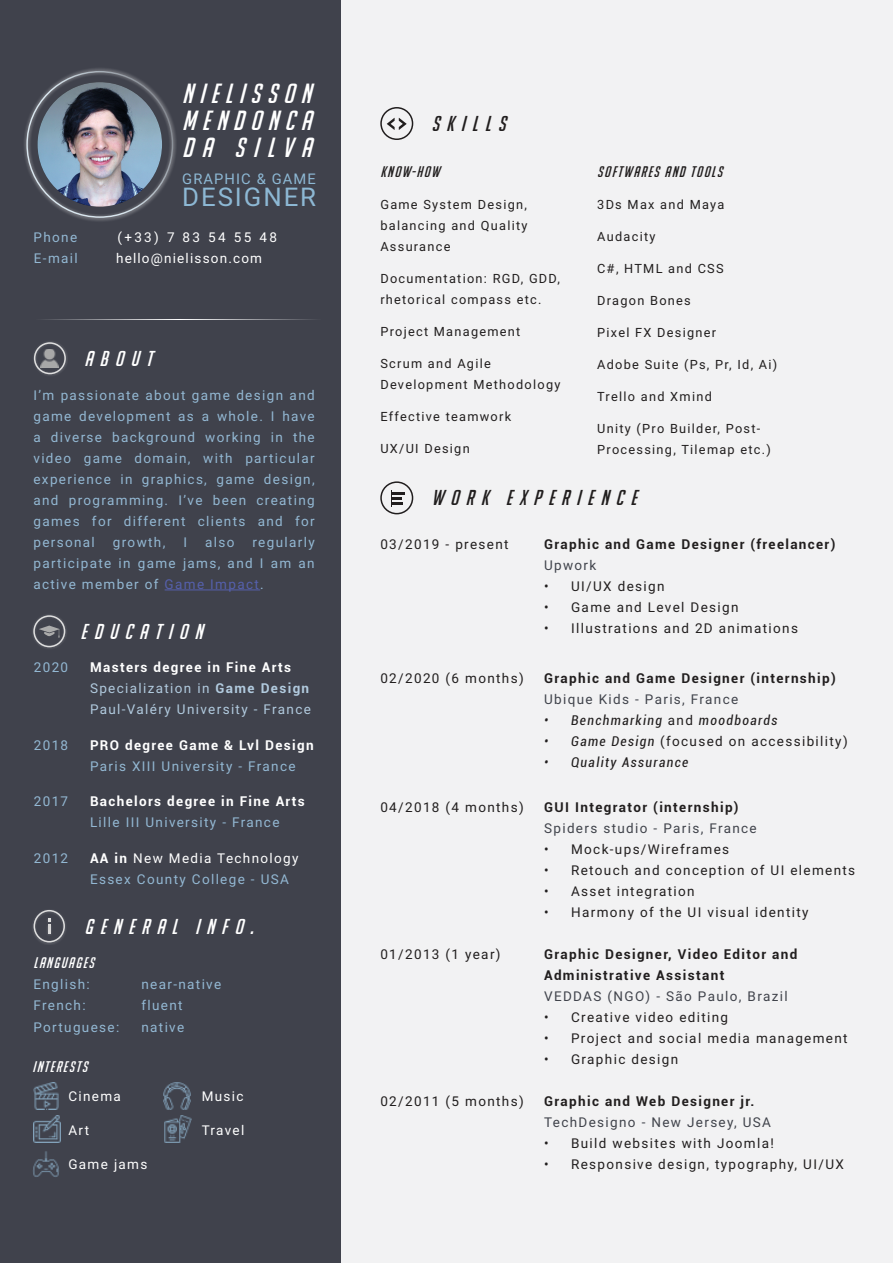
<style>
.page{position:relative;width:893px;height:1263px;background:#f1f1f2}
.page>*{position:absolute;margin:0;border:0;box-sizing:border-box;transform-origin:0 0}
.t1{font:italic 27px/27px "Big Noodle Too";letter-spacing:.245em;color:#fff;text-align:justify}
.t2{font:25.8px "Roboto";letter-spacing:.075em;color:#8db8d4}
.t3{font:italic 21px "Big Noodle Too";letter-spacing:.34em;color:#fff}
.t4{font:italic 21px "Big Noodle Too";letter-spacing:.34em;color:#211e1e}
.t5{font:italic 15px "Big Noodle Too";letter-spacing:.1em;color:#211e1e}
.t6{font:italic 15px "Big Noodle Too";letter-spacing:.1em;color:#fff}
.t7{font:14.7px "Roboto";letter-spacing:.075em;color:#8db8d4}
.t8{font:13.5px/21px "Roboto";letter-spacing:.1em;color:#93b8d3;text-align:justify}
.t9{font:13.5px "Roboto";letter-spacing:.1em;color:#211e1e}
.t10{font:700 13.5px/21px "Roboto";letter-spacing:.1em;color:#211e1e}
.t11{font:13.5px "Roboto";letter-spacing:.1em;color:#40434b}
.t12{font:13.5px/21px "Roboto";letter-spacing:.1em;color:#b1cade}
.t13{font:13.5px "Roboto";letter-spacing:.1em;color:#fff}
.t14{font:700 13.5px "Roboto";letter-spacing:.1em;color:#fff}
.t15{font:italic condensed 13.5px "Roboto";letter-spacing:.1em;color:#211e1e}
.t16{font:12.75px/21px "Roboto";letter-spacing:.1em;color:#211e1e}
.s1{color:#5560ac}
.s2{font-weight:700;color:#fff}
.s3{font-weight:700}
.s4{color:#fff}
.s5{font-style:normal;font-stretch:normal}
.s6{font-style:italic;font-stretch:condensed}
</style>
<div class="page">
<div style="left:0;top:0;width:341px;height:1263px;background:#40424c"></div>
<div style="left:380px;top:107px;width:33px;height:33px;border:2px solid #211e1e;border-radius:50%"></div>
<svg style="left:387px;top:118px;width:20px;height:12px"></svg>
<div style="left:380px;top:481px;width:33px;height:33px;border:2px solid #211e1e;border-radius:50%"></div>
<svg style="left:391px;top:490px;width:14px;height:16px"></svg>
<hr style="left:33px;top:319px;width:288px;height:1px;background:#fff">
<svg style="left:33px;top:1109px;width:28px;height:31px"></svg>
<svg style="left:163px;top:1082px;width:28px;height:25px"></svg>
<svg style="left:33px;top:1082px;width:26px;height:27px"></svg>
<svg style="left:164px;top:1107px;width:28px;height:36px"></svg>
<svg style="left:33px;top:1140px;width:28px;height:37px"></svg>
<div style="left:31px;top:908px;width:36px;height:37px;background:#fff;opacity:.24"></div>
<svg style="left:31px;top:908px;width:36px;height:35px"></svg>
<hr style="left:165px;top:590px;width:95px;height:1px;background:#5560ac">
<svg style="left:38px;top:370px;width:25px;height:6px"></svg>
<svg style="left:32px;top:614px;width:35px;height:35px"></svg>
<div style="left:14px;top:61px;width:173px;height:158px;background:#fff;opacity:.75"></div>
<svg style="left:33px;top:341px;width:35px;height:29px"></svg>
<h1 class="t1" style="left:182px;top:79px;width:131px">NIELISSON MENDONCA DA SILVA</h1>
<p class="t7" style="left:182px;top:168px;width:135px">GRAPHIC &amp; GAME</p>
<h2 class="t2" style="left:182px;top:179px;width:135px">DESIGNER</h2>
<p class="t8" style="left:34px;top:226px;width:45px">Phone</p>
<p class="t13" style="left:117px;top:228px;width:161px">(+33) 7 83 54 55 48</p>
<p class="t8" style="left:34px;top:247px;width:45px">E-mail</p>
<p class="t13" style="left:116px;top:248px;width:148px">hello@nielisson.com</p>
<h3 class="t3" style="left:84px;top:346px;width:69px">ABOUT</h3>
<p class="t8" style="left:33px;top:384px;width:283px">I’m passionate about game design and game development as a whole. I have a diverse background working in the video game domain, with particular experience in graphics, game design, and programming. I’ve been creating games for different clients and for personal</p>
<p class="t8" style="left:33px;top:531px;width:283px;text-indent:219px">regularly participate in game jams, and I am an active member of <span class="s1">Game Impact</span>.</p>
<p class="t8" style="left:113px;top:531px;width:54px">growth,</p>
<p class="t8" style="left:183px;top:531px;width:5px">I</p>
<p class="t8" style="left:205px;top:531px;width:31px">also</p>
<h3 class="t3" style="left:81px;top:619px;width:123px">EDUCATION</h3>
<p class="t8" style="left:34px;top:656px;width:36px">2020</p>
<p class="t12" style="left:90px;top:656px;width:222px"><span class="s2">Masters degree in Fine Arts<br></span>Specialization in <span class="s3">Game Design<br></span>Paul-Valéry University - France</p>
<p class="t8" style="left:34px;top:734px;width:36px">2018</p>
<p class="t14" style="left:90px;top:735px;width:225px">PRO degree Game &amp; Lvl Design</p>
<p class="t8" style="left:90px;top:755px;width:207px">Paris XIII University - France</p>
<p class="t8" style="left:34px;top:790px;width:36px">2017</p>
<p class="t14" style="left:90px;top:792px;width:216px">Bachelors degree in Fine Arts</p>
<p class="t8" style="left:90px;top:811px;width:191px">Lille III University - France</p>
<p class="t8" style="left:34px;top:847px;width:36px">2012</p>
<p class="t8" style="left:90px;top:847px;width:210px"><span class="s2">AA in</span> <span class="s4">New Media Technology<br></span>Essex County College - USA</p>
<h3 class="t3" style="left:84px;top:913px;width:171px">GENERAL INFO.</h3>
<p class="t6" style="left:33px;top:954px;width:62px">LANGUAGES</p>
<p class="t8" style="left:33px;top:974px;width:58px">English:</p>
<p class="t8" style="left:141px;top:974px;width:81px">near-native</p>
<p class="t8" style="left:33px;top:995px;width:54px">French:</p>
<p class="t8" style="left:141px;top:995px;width:43px">fluent</p>
<p class="t8" style="left:33px;top:1016px;width:87px">Portuguese:</p>
<p class="t8" style="left:141px;top:1016px;width:44px">native</p>
<p class="t6" style="left:32px;top:1057px;width:56px">INTERESTS</p>
<p class="t13" style="left:68px;top:1087px;width:54px">Cinema</p>
<p class="t13" style="left:68px;top:1121px;width:22px">Art</p>
<p class="t13" style="left:68px;top:1155px;width:81px">Game jams</p>
<p class="t13" style="left:202px;top:1087px;width:43px">Music</p>
<p class="t13" style="left:202px;top:1121px;width:44px">Travel</p>
<h3 class="t4" style="left:431px;top:111px;width:76px">SKILLS</h3>
<p class="t5" style="left:380px;top:163px;width:61px">KNOW-HOW</p>
<p class="t16" style="left:380px;top:194px;width:149px;text-align:justify">Game System Design, balancing and Quality Assurance</p>
<p class="t16" style="left:380px;top:268px;width:181px">Documentation: RGD, GDD, rhetorical compass etc.</p>
<p class="t16" style="left:380px;top:321px;width:142px">Project Management</p>
<p class="t16" style="left:380px;top:353px;width:182px">Scrum and Agile<br>Development Methodology</p>
<p class="t16" style="left:380px;top:406px;width:132px">Effective teamwork</p>
<p class="t16" style="left:380px;top:438px;width:91px">UX/UI Design</p>
<p class="t5" style="left:597px;top:163px;width:127px">SOFTWARES AND TOOLS</p>
<p class="t16" style="left:597px;top:194px;width:129px">3Ds Max and Maya</p>
<p class="t16" style="left:597px;top:226px;width:60px">Audacity</p>
<p class="t16" style="left:597px;top:258px;width:128px">C#, HTML and CSS</p>
<p class="t16" style="left:597px;top:290px;width:95px">Dragon Bones</p>
<p class="t16" style="left:597px;top:322px;width:121px">Pixel FX Designer</p>
<p class="t16" style="left:597px;top:354px;width:182px">Adobe Suite (Ps, Pr, Id, Ai)</p>
<p class="t16" style="left:597px;top:386px;width:116px">Trello and Xmind</p>
<p class="t16" style="left:597px;top:418px;width:175px">Unity (Pro Builder, Post-<br>Processing, Tilemap etc.)</p>
<h3 class="t4" style="left:431px;top:485px;width:206px">WORK EXPERIENCE</h3>
<p class="t9" style="left:380px;top:535px;width:130px">03/2019 - present</p>
<p class="t10" style="left:544px;top:533px;width:293px">Graphic and Game Designer (freelancer)</p>
<p class="t11" style="left:544px;top:556px;width:54px">Upwork</p>
<p class="t9" style="left:544px;top:577px;width:122px">• UI/UX design</p>
<p class="t9" style="left:544px;top:598px;width:196px">• Game and Level Design</p>
<p class="t9" style="left:544px;top:619px;width:255px">• Illustrations and 2D animations</p>
<p class="t9" style="left:380px;top:669px;width:145px">02/2020 (6 months)</p>
<p class="t10" style="left:544px;top:667px;width:293px">Graphic and Game Designer (internship)</p>
<p class="t11" style="left:544px;top:690px;width:196px">Ubique Kids - Paris, France</p>
<p class="t15" style="left:544px;top:711px;width:235px">• Benchmarking <span class="s5">and</span> moodboards</p>
<p class="t9" style="left:544px;top:732px;width:305px"><span class="s6">• Game Design</span> (focused on accessibility)</p>
<p class="t15" style="left:544px;top:753px;width:146px">• Quality Assurance</p>
<p class="t9" style="left:380px;top:797px;width:145px">04/2018 (4 months)</p>
<p class="t10" style="left:544px;top:796px;width:196px">GUI Integrator (internship)</p>
<p class="t11" style="left:544px;top:818px;width:214px">Spiders studio - Paris, France</p>
<p class="t9" style="left:544px;top:839px;width:187px">• Mock-ups/Wireframes</p>
<p class="t9" style="left:544px;top:860px;width:313px">• Retouch and conception of UI elements</p>
<p class="t9" style="left:544px;top:881px;width:152px">• Asset integration</p>
<p class="t9" style="left:544px;top:902px;width:266px">• Harmony of the UI visual identity</p>
<p class="t9" style="left:380px;top:945px;width:122px">01/2013 (1 year)</p>
<p class="t10" style="left:544px;top:943px;width:255px">Graphic Designer, Video Editor and<br>Administrative Assistant</p>
<p class="t11" style="left:544px;top:987px;width:245px">VEDDAS (NGO) - São Paulo, Brazil</p>
<p class="t9" style="left:544px;top:1008px;width:186px">• Creative video editing</p>
<p class="t9" style="left:544px;top:1029px;width:305px">• Project and social media management</p>
<p class="t9" style="left:544px;top:1050px;width:136px">• Graphic design</p>
<p class="t9" style="left:380px;top:1092px;width:145px">02/2011 (5 months)</p>
<p class="t10" style="left:544px;top:1090px;width:212px">Graphic and Web Designer jr.</p>
<p class="t11" style="left:544px;top:1113px;width:228px">TechDesigno - New Jersey, USA</p>
<p class="t9" style="left:544px;top:1134px;width:231px">• Build websites with Joomla!</p>
<p class="t9" style="left:544px;top:1155px;width:301px">• Responsive design, typography, UI/UX</p>
</div>
